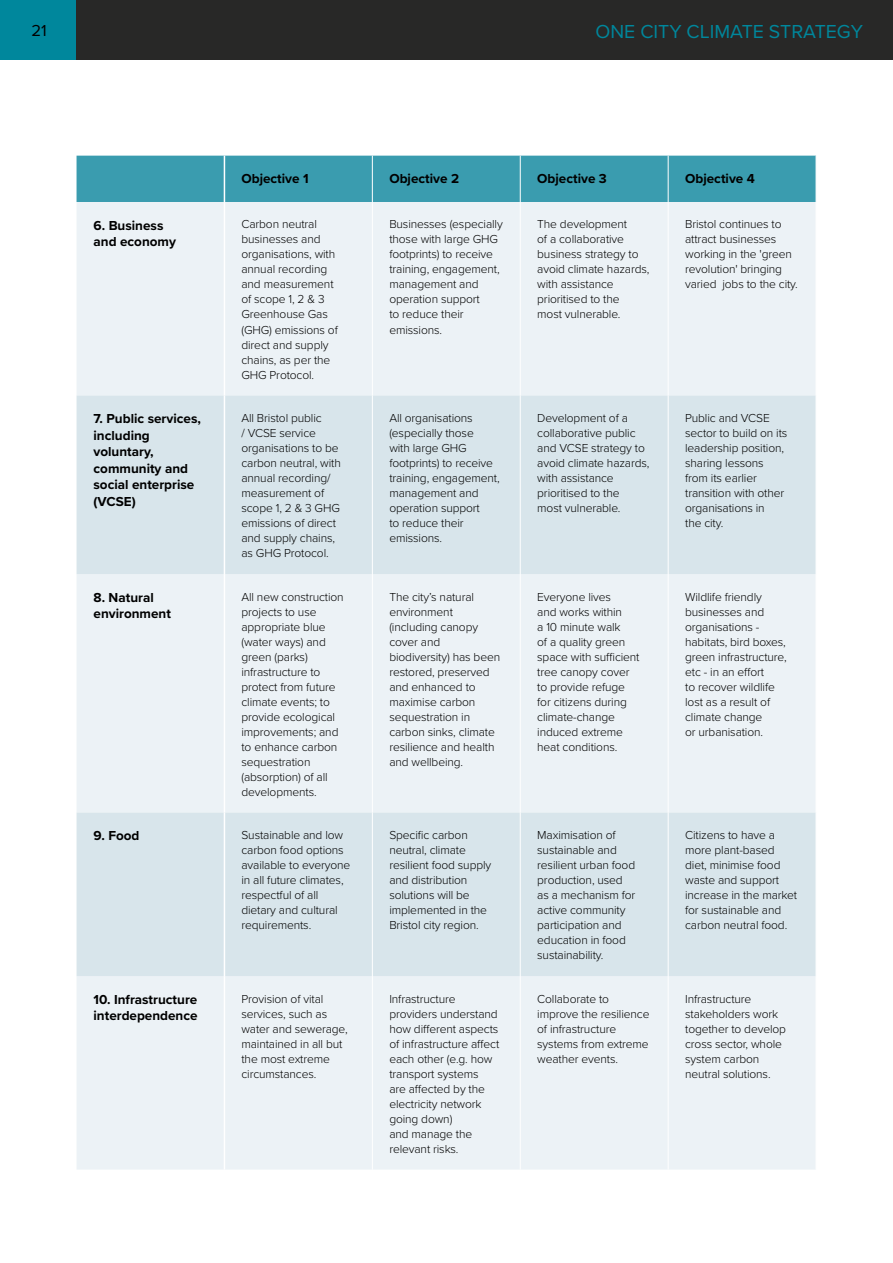
<style>
.page{position:relative;width:893px;height:1263px;background:#fff}
.page>*{position:absolute;margin:0;border:0;box-sizing:border-box;transform-origin:0 0}
.t1{font:19.5px "Proxima Nova";color:#00879c}
.t2{font:16.5px "Proxima Nova";color:#000}
.t3{font:700 13.5px/16.5px "Proxima Nova";color:#000}
.t4{font:300 12px/15px "Proxima Nova";letter-spacing:-.01em;color:#000}
</style>
<div class="page">
<div style="left:77px;top:156px;width:739px;height:46px;background:#3a9caf"></div>
<div style="left:77px;top:202px;width:739px;height:967px;background:#ecf2f6"></div>
<svg style="left:77px;top:395px;width:739px;height:581px;background:#e0eaef"></svg>
<hr style="left:224px;top:156px;width:1px;height:46px;background:#fff">
<hr style="left:224px;top:202px;width:1px;height:193px;background:#fff">
<hr style="left:224px;top:395px;width:1px;height:179px;background:#fff">
<hr style="left:224px;top:574px;width:1px;height:238px;background:#fff">
<hr style="left:224px;top:812px;width:1px;height:164px;background:#fff">
<hr style="left:224px;top:976px;width:1px;height:193px;background:#fff">
<hr style="left:372px;top:156px;width:1px;height:46px;background:#fff">
<hr style="left:520px;top:156px;width:1px;height:46px;background:#fff">
<hr style="left:668px;top:156px;width:1px;height:46px;background:#fff">
<hr style="left:372px;top:202px;width:1px;height:193px;background:#fff">
<hr style="left:520px;top:202px;width:1px;height:193px;background:#fff">
<hr style="left:668px;top:202px;width:1px;height:193px;background:#fff">
<hr style="left:372px;top:395px;width:1px;height:179px;background:#fff">
<hr style="left:520px;top:395px;width:1px;height:179px;background:#fff">
<hr style="left:668px;top:395px;width:1px;height:179px;background:#fff">
<hr style="left:372px;top:574px;width:1px;height:238px;background:#fff">
<hr style="left:520px;top:574px;width:1px;height:238px;background:#fff">
<hr style="left:668px;top:574px;width:1px;height:238px;background:#fff">
<hr style="left:372px;top:812px;width:1px;height:164px;background:#fff">
<hr style="left:520px;top:812px;width:1px;height:164px;background:#fff">
<hr style="left:668px;top:812px;width:1px;height:164px;background:#fff">
<hr style="left:372px;top:976px;width:1px;height:193px;background:#fff">
<hr style="left:520px;top:976px;width:1px;height:193px;background:#fff">
<hr style="left:668px;top:976px;width:1px;height:193px;background:#fff">
<div style="left:0;top:0;width:77px;height:60px;background:#00879c"></div>
<div style="left:77px;top:0;width:816px;height:60px;background:#282827"></div>
<h2 class="t2" style="left:31px;top:19px;width:17px">21</h2>
<h1 class="t1" style="left:596px;top:17px;width:269px">ONE CITY CLIMATE STRATEGY</h1>
<p class="t3" style="left:241px;top:170px;width:69px">Objective 1</p>
<p class="t3" style="left:389px;top:170px;width:71px">Objective 2</p>
<p class="t3" style="left:537px;top:170px;width:71px">Objective 3</p>
<p class="t3" style="left:685px;top:170px;width:71px">Objective 4</p>
<p class="t3" style="left:94px;top:217px;width:84px">6. Business and economy</p>
<p class="t4" style="left:241px;top:216px;width:98px">Carbon neutral businesses and organisations, with annual recording and measurement of scope 1, 2 &amp; 3<br>Greenhouse Gas (GHG) emissions of direct and supply chains, as per the<br>GHG Protocol.</p>
<p class="t4" style="left:389px;top:216px;width:115px">Businesses (especially those with large GHG footprints) to receive training, engagement, management and operation support<br>to reduce their emissions.</p>
<p class="t4" style="left:537px;top:216px;width:114px">The development<br>of a collaborative business strategy to avoid climate hazards, with assistance prioritised to the<br>most vulnerable.</p>
<p class="t4" style="left:685px;top:216px;width:114px">Bristol continues to attract businesses working in the 'green revolution' bringing varied jobs to the city.</p>
<p class="t3" style="left:94px;top:410px;width:109px">7. Public services, including voluntary, community and social enterprise (VCSE)</p>
<p class="t4" style="left:241px;top:410px;width:101px">All Bristol public<br>/ VCSE service organisations to be carbon neutral, with annual recording/ measurement of scope 1, 2 &amp; 3 GHG emissions of direct and supply chains, as GHG Protocol.</p>
<p class="t4" style="left:389px;top:410px;width:112px">All organisations (especially those<br>with large GHG footprints) to receive training, engagement, management and operation support<br>to reduce their emissions.</p>
<p class="t4" style="left:537px;top:410px;width:114px">Development of a collaborative public and VCSE strategy to avoid climate hazards, with assistance prioritised to the<br>most vulnerable.</p>
<p class="t4" style="left:685px;top:410px;width:104px">Public and VCSE sector to build on its leadership position, sharing lessons from its earlier transition with other organisations in<br>the city.</p>
<p class="t3" style="left:94px;top:589px;width:79px">8. Natural environment</p>
<p class="t4" style="left:241px;top:588px;width:104px">All new construction projects to use appropriate blue (water ways) and green (parks) infrastructure to protect from future climate events; to provide ecological improvements; and to enhance carbon sequestration (absorption) of all developments.</p>
<p class="t4" style="left:389px;top:588px;width:112px">The city’s natural environment (including canopy cover and biodiversity) has been restored, preserved and enhanced to maximise carbon sequestration in carbon sinks, climate resilience and health and wellbeing.</p>
<p class="t4" style="left:537px;top:588px;width:104px">Everyone lives<br>and works within<br>a 10 minute walk<br>of a quality green space with sufficient tree canopy cover to provide refuge for citizens during climate-change induced extreme heat conditions.</p>
<p class="t4" style="left:685px;top:588px;width:103px">Wildlife friendly businesses and organisations - habitats, bird boxes, green infrastructure, etc - in an effort<br>to recover wildlife lost as a result of climate change<br>or urbanisation.</p>
<p class="t3" style="left:94px;top:827px;width:47px">9. Food</p>
<p class="t4" style="left:241px;top:827px;width:110px">Sustainable and low carbon food options available to everyone in all future climates, respectful of all dietary and cultural requirements.</p>
<p class="t4" style="left:389px;top:827px;width:103px">Specific carbon neutral, climate resilient food supply and distribution solutions will be implemented in the<br>Bristol city region.</p>
<p class="t4" style="left:537px;top:827px;width:100px">Maximisation of sustainable and resilient urban food production, used as a mechanism for active community participation and education in food sustainability.</p>
<p class="t4" style="left:685px;top:827px;width:114px">Citizens to have a more plant-based diet, minimise food waste and support increase in the market for sustainable and carbon neutral food.</p>
<p class="t3" style="left:94px;top:991px;width:106px">10. Infrastructure interdependence</p>
<p class="t4" style="left:241px;top:990px;width:108px">Provision of vital services, such as water and sewerage, maintained in all but the most extreme circumstances.</p>
<p class="t4" style="left:389px;top:990px;width:111px">Infrastructure providers understand how different aspects of infrastructure affect each other (e.g. how transport systems<br>are affected by the electricity network going down)<br>and manage the relevant risks.</p>
<p class="t4" style="left:537px;top:990px;width:114px">Collaborate to improve the resilience of infrastructure systems from extreme weather events.</p>
<p class="t4" style="left:685px;top:990px;width:102px">Infrastructure stakeholders work together to develop cross sector, whole system carbon neutral solutions.</p>
</div>
